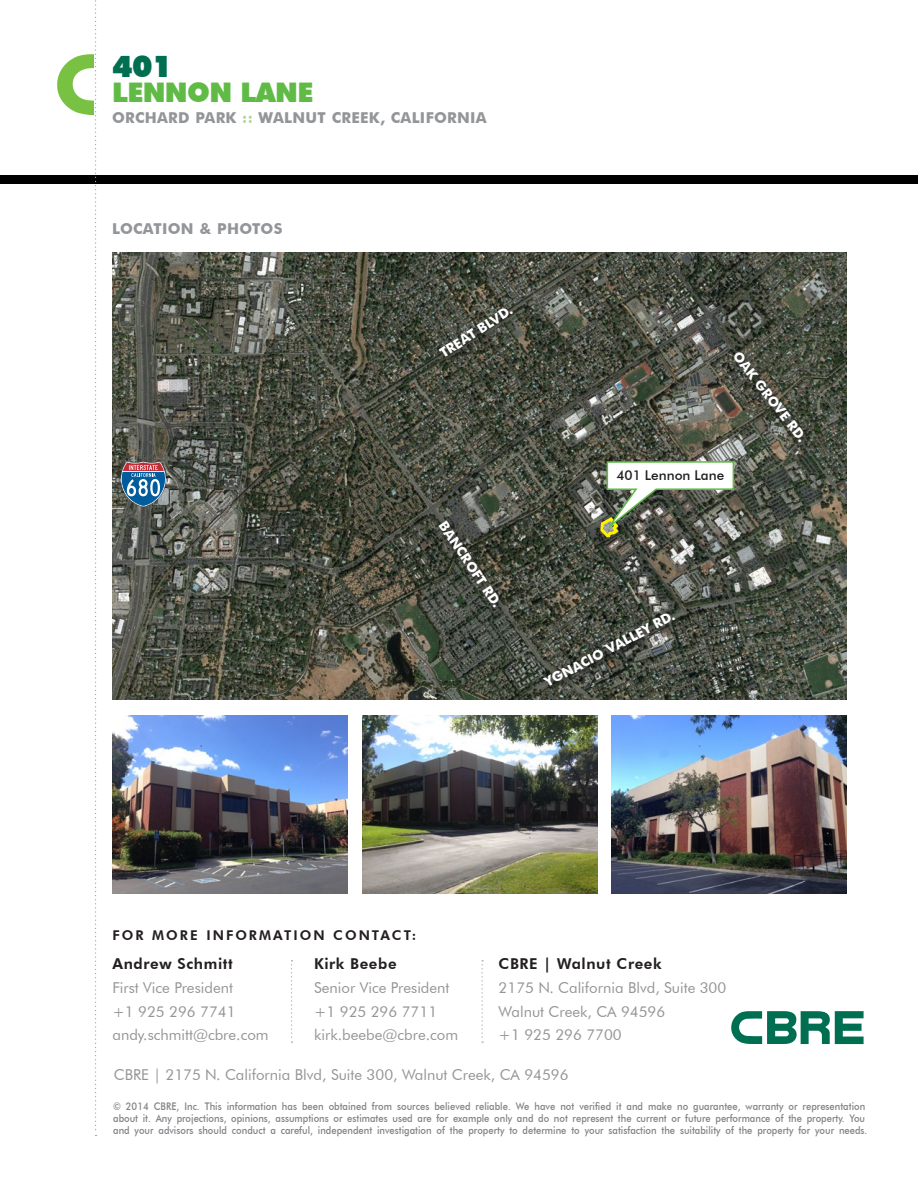
<style>
.page{position:relative;width:918px;height:1188px;background:#fff}
.page>*{position:absolute;margin:0;border:0;box-sizing:border-box;transform-origin:0 0}
.t1{font:900 30px "Futura BT";color:#006e51}
.t2{font:900 27px "Futura BT";letter-spacing:-.02em;color:#60bb46}
.t3{font:15px/23.7px "Futura BT";color:#939598}
.CopyHead_FutHvy_pms3{font:700 15px "Futura BT";letter-spacing:.02em;color:#939598}
.t4{font:800 15px "Futura BT";letter-spacing:.04em;color:#231f20}
.t5{font:700 13.5px "Futura BT";color:#fff}
.t6{font:800 13.5px "Futura BT";letter-spacing:.15em;color:#231f20}
.t7{font:500 13.5px "Futura BT";color:#231f20}
.t8{font:500 10.5px/12px "Futura BT";color:#808285;scale:.9 1}
.s1{color:#b0d79b}
</style>
<div class="page">
<div style="left:0;top:176px;width:918px;height:8px;background:#000"></div>
<svg style="left:731px;top:1011px;width:133px;height:33px"></svg>
<svg style="left:291px;top:960px;width:2px;height:83px"></svg>
<svg style="left:481px;top:960px;width:2px;height:83px"></svg>
<svg style="left:57px;top:0;width:40px;height:1136px"></svg>
<img style="left:113px;top:253px;width:733px;height:446px">
<img style="left:113px;top:715px;width:235px;height:179px">
<img style="left:362px;top:715px;width:235px;height:179px">
<img style="left:611px;top:715px;width:235px;height:179px">
<svg style="left:598px;top:460px;width:137px;height:79px"></svg>
<div style="left:435px;top:516px;width:74px;height:102px;background:#231f20;opacity:.75"></div>
<div style="left:434px;top:304px;width:90px;height:64px;background:#231f20;opacity:.75"></div>
<div style="left:730px;top:348px;width:84px;height:105px;background:#231f20;opacity:.75"></div>
<div style="left:539px;top:609px;width:147px;height:87px;background:#231f20;opacity:.75"></div>
<svg style="left:121px;top:461px;width:45px;height:46px;background:#687f9a"></svg>
<h1 class="t1" style="left:112px;top:48px;width:62px">401</h1>
<h2 class="t2" style="left:112px;top:76px;width:203px">LENNON LANE</h2>
<h3 class="CopyHead_FutHvy_pms3" style="left:112px;top:109px;width:376px">ORCHARD PARK <span class="s1">::</span> WALNUT CREEK, CALIFORNIA</h3>
<p class="CopyHead_FutHvy_pms3" style="left:112px;top:219px;width:172px">LOCATION &amp; PHOTOS</p>
<p class="t5" style="left:437px;top:347px;width:85px;rotate:-33deg">TREAT BLVD.</p>
<p class="t5" style="left:449px;top:518px;width:102px;rotate:56deg">BANCROFT RD.</p>
<p class="t5" style="left:742px;top:348px;width:112px;rotate:52deg">OAK GROVE RD.</p>
<p class="t7" style="left:616px;top:467px;width:109px">401 Lennon Lane</p>
<p class="t5" style="left:542px;top:676px;width:147px;rotate:-28deg">YGNACIO VALLEY RD.</p>
<p class="t6" style="left:112px;top:927px;width:305px">FOR MORE INFORMATION CONTACT:</p>
<h3 class="t4" style="left:112px;top:955px;width:122px">Andrew Schmitt</h3>
<h3 class="t3" style="left:112px;top:976px;width:158px">First Vice President<br>+1 925 296 7741 andy.schmitt@cbre.com</h3>
<h3 class="t4" style="left:314px;top:955px;width:84px">Kirk Beebe</h3>
<h3 class="t3" style="left:314px;top:976px;width:146px">Senior Vice President +1 925 296 7711 kirk.beebe@cbre.com</h3>
<h3 class="t4" style="left:499px;top:955px;width:164px">CBRE | Walnut Creek</h3>
<h3 class="t3" style="left:499px;top:976px;width:229px">2175 N. California Blvd, Suite 300<br>Walnut Creek, CA 94596<br>+1 925 296 7700</h3>
<h3 class="t3" style="left:114px;top:1063px;width:456px">CBRE | 2175 N. California Blvd, Suite 300, Walnut Creek, CA 94596</h3>
<p class="t8" style="left:113px;top:1100px;width:840px">© 2014 CBRE, Inc. This information has been obtained from sources believed reliable. We have not verified it and make no guarantee, warranty or representation about it. Any projections, opinions, assumptions or estimates used are for example only and do not represent the current or future performance of the property. You and your advisors should conduct a careful, independent investigation of the property to determine to your satisfaction the suitability of the property for your needs.</p>
</div>
